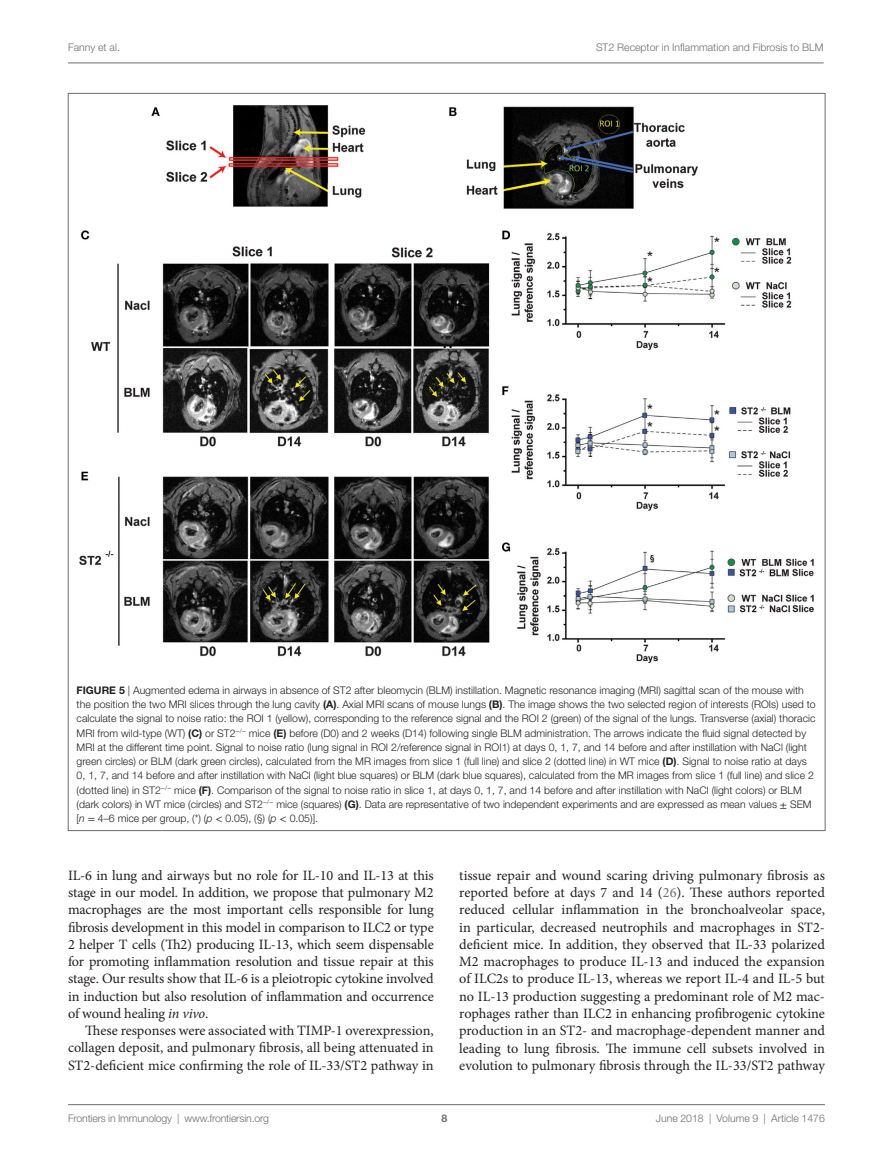
<style>
.page{position:relative;width:893px;height:1170px;background:#fff}
.page>*{position:absolute;margin:0;border:0;box-sizing:border-box;transform-origin:0 0}
.t1{font:14.25px/17.2px "Minion Pro";letter-spacing:-.005em;color:#231f20;text-align:justify}
.t2{font:300 10.5px/14.2px "Helvetica Neue LT Std";color:#231f20}
.t3{font:300 10.5px "Helvetica Neue LT Std";color:#6c6d70}
.t4{font:700 10.5px "Helvetica Neue LT Std";color:#6c6d70}
.s1{font-weight:700}
.s2{font-family:"STIX General";font-weight:400}
.s3{font-style:italic}
.s4{color:#6c6d70}
</style>
<div class="page">
<img style="left:79px;top:105px;width:735px;height:558px">
<hr style="left:68px;top:63px;width:756px;height:1px;background:#6c6d70">
<hr style="left:68px;top:1104px;width:757px;height:1px;background:#6c6d70">
<p class="t3" style="left:68px;top:41px;width:53px">Fanny et al.</p>
<p class="t3" style="left:596px;top:41px;width:229px">ST2 Receptor in Inflammation and Fibrosis to BLM</p>
<p class="t2" style="left:77px;top:682px;width:741px"><span class="s1">FIGURE 5</span> | Augmented edema in airways in absence of ST2 after bleomycin (BLM) instillation. Magnetic resonance imaging (MRI) sagittal scan of the mouse with the position the two MRI slices through the lung cavity <span class="s1">(A)</span>. Axial MRI scans of mouse lungs <span class="s1">(B)</span>. The image shows the two selected region of interests (ROIs) used to calculate the signal to noise ratio: the ROI 1 (yellow), corresponding to the reference signal and the ROI 2 (green) of the signal of the lungs. Transverse (axial) thoracic MRI from wild-type (WT) <span class="s1">(C)</span> or ST2<sup>−</sup><sup>/</sup><sup>−</sup> mice <span class="s1">(E)</span> before (D0) and 2 weeks (D14) following single BLM administration. The arrows indicate the fluid signal detected by MRI at the different time point. Signal to noise ratio (lung signal in ROI 2/reference signal in ROI1) at days 0, 1, 7, and 14 before and after instillation with NaCl (light green circles) or BLM (dark green circles), calculated from the MR images from slice 1 (full line) and slice 2 (dotted line) in WT mice <span class="s1">(D)</span>. Signal to noise ratio at days 0, 1, 7, and 14 before and after instillation with NaCl (light blue squares) or BLM (dark blue squares), calculated from the MR images from slice 1 (full line) and slice 2 (dotted line) in ST2<sup>−</sup><sup>/</sup><sup>−</sup> mice <span class="s1">(F)</span>. Comparison of the signal to noise ratio in slice 1, at days 0, 1, 7, and 14 before and after instillation with NaCl (light colors) or BLM (dark colors) in WT mice (circles) and ST2<sup>−</sup><sup>/</sup><sup>−</sup> mice (squares) <span class="s1">(G)</span>. Data are representative of two independent experiments and are expressed as mean values <span class="s2">±</span> SEM [<span class="s3">n</span> <span class="s2">=</span> 4–6 mice per group, (*) (<span class="s3">p</span> <span class="s2">&lt;</span> 0.05), (§) (<span class="s3">p</span> <span class="s2">&lt;</span> 0.05)].</p>
<p class="t1" style="left:68px;top:866px;width:367px">IL-6 in lung and airways but no role for IL-10 and IL-13 at this stage in our model. In addition, we propose that pulmonary M2 macrophages are the most important cells responsible for lung fibrosis development in this model in comparison to ILC2 or type 2 helper T cells (Th2) producing IL-13, which seem dispensable for promoting inflammation resolution and tissue repair at this stage. Our results show that IL-6 is a pleiotropic cytokine involved in induction but also resolution of inflammation and occurrence of wound healing <span class="s3">in vivo</span>.</p>
<h1 class="t1" style="left:68px;top:1021px;width:367px;text-indent:17px">These responses were associated with TIMP-1 overexpression, collagen deposit, and pulmonary fibrosis, all being attenuated in ST2-deficient mice confirming the role of IL-33/ST2 pathway in</h1>
<p class="t1" style="left:459px;top:866px;width:367px">tissue repair and wound scaring driving pulmonary fibrosis as reported before at days 7 and 14 (<span class="s4">26</span>). These authors reported reduced cellular inflammation in the bronchoalveolar space, in particular, decreased neutrophils and macrophages in ST2- deficient mice. In addition, they observed that IL-33 polarized M2 macrophages to produce IL-13 and induced the expansion of ILC2s to produce IL-13, whereas we report IL-4 and IL-5 but no IL-13 production suggesting a predominant role of M2 mac&shy;rophages rather than ILC2 in enhancing profibrogenic cytokine production in an ST2- and macrophage-dependent manner and leading to lung fibrosis. The immune cell subsets involved in evolution to pulmonary fibrosis through the IL-33/ST2 pathway</p>
<p class="t3" style="left:68px;top:1111px;width:203px">Frontiers in Immunology | www.frontiersin.org</p>
<p class="t3" style="left:656px;top:1111px;width:171px">June 2018 | Volume 9 | Article 1476</p>
<p class="t4" style="left:441px;top:1111px;width:7px">8</p>
</div>
